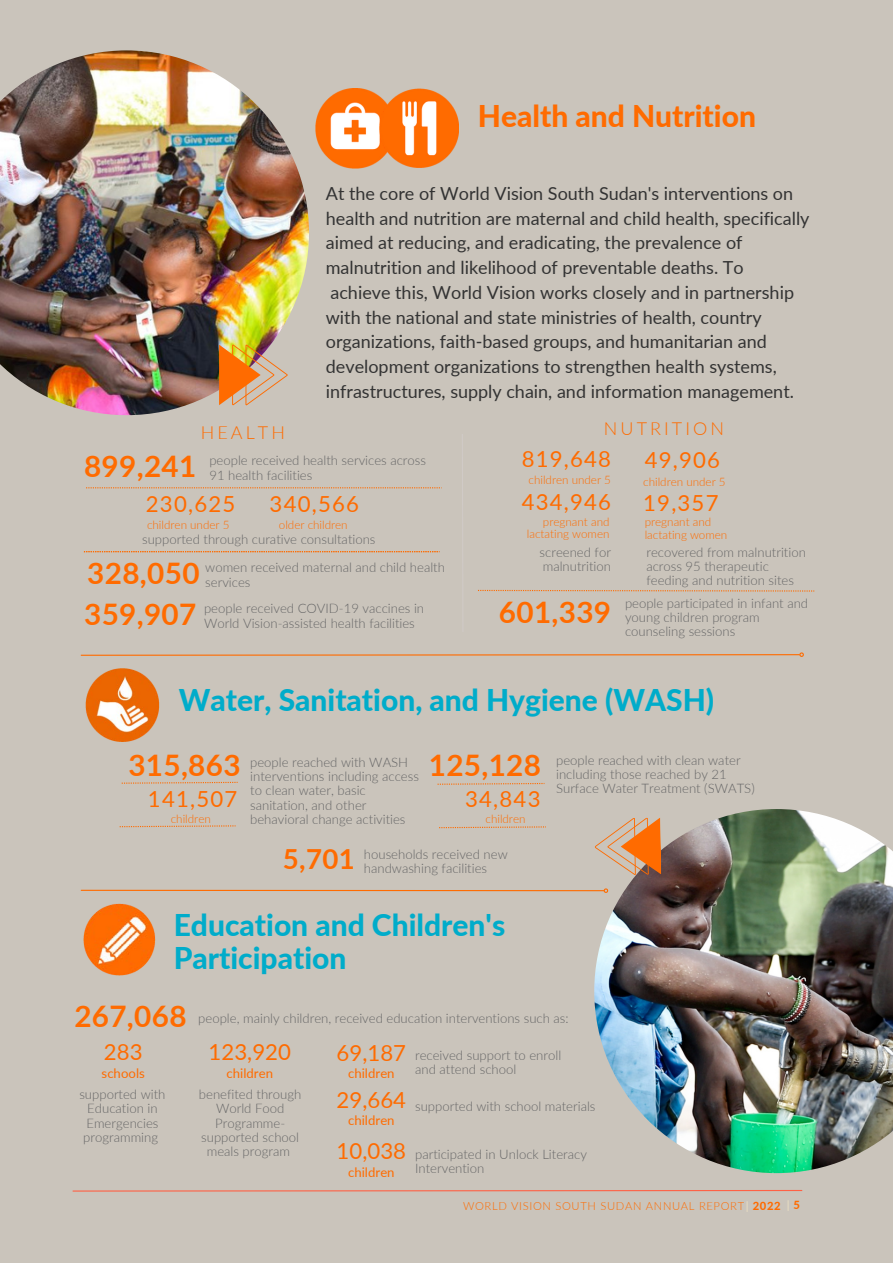
<style>
.page{position:relative;width:893px;height:1264px;background:#fff}
.page>*{position:absolute;margin:0;border:0;box-sizing:border-box;transform-origin:0 0}
.t1{font:800 30px/33.8px "Lato";color:#00acca}
.t2{font:800 30px "Lato";color:#ff6b00}
.t3{font:700 29.7px "Lato";letter-spacing:.01em;color:#ff6b00}
.t4{font:22.2px "Lato";letter-spacing:.055em;color:#ff6b00}
.t5{font:18px/24.8px "Lato";color:#333}
.t6{font:300 18px "Lato";letter-spacing:.17em;color:#ff6b00}
.t7{font:300 13.2px/14.2px "Lato";color:#666}
.t8{font:13.2px "Lato";letter-spacing:.005em;color:#ff6b00}
.t9{font:300 11.7px/12.6px "Lato";color:#ff6b00;text-align:right}
.t10{font:300 11.25px "Lato";letter-spacing:.06em;color:#ff6b00}
.s1{font-weight:700;font-size:27.6px;color:#ff6b00}
.s2{font-weight:400;color:#ff6b00}
.s3{font-weight:800;color:#e2d8c1}
.s4{font-weight:800}
</style>
<div class="page">
<div style="left:0;top:0;width:892px;height:1262px;background:#cac4bb"></div>
<img style="left:0;top:50px;width:309px;height:365px">
<hr style="left:81px;top:889px;width:522px;height:2px;background:#ff6b00">
<img style="left:594px;top:809px;width:298px;height:364px">
<img style="left:315px;top:89px;width:65px;height:79px">
<img style="left:380px;top:89px;width:78px;height:79px">
<svg style="left:80px;top:652px;width:724px;height:5px"></svg>
<img style="left:85px;top:668px;width:74px;height:73px">
<img style="left:84px;top:903px;width:72px;height:72px">
<svg style="left:462px;top:457px;width:1px;height:48px"></svg>
<svg style="left:86px;top:487px;width:354px;height:1px"></svg>
<svg style="left:478px;top:590px;width:336px;height:1px"></svg>
<svg style="left:84px;top:551px;width:355px;height:1px"></svg>
<svg style="left:122px;top:781px;width:116px;height:2px"></svg>
<svg style="left:120px;top:825px;width:115px;height:2px"></svg>
<svg style="left:437px;top:783px;width:107px;height:1px"></svg>
<svg style="left:439px;top:826px;width:107px;height:2px"></svg>
<svg style="left:219px;top:344px;width:69px;height:61px"></svg>
<svg style="left:594px;top:817px;width:67px;height:58px"></svg>
<svg style="left:72px;top:1190px;width:730px;height:2px"></svg>
<h1 class="t2" style="left:478px;top:98px;width:279px">Health and Nutrition</h1>
<p class="t5" style="left:326px;top:180px;width:485px">At the core of World Vision South Sudan's interventions on health and nutrition are maternal and child health, specifically aimed at reducing, and eradicating, the prevalence of malnutrition and likelihood of preventable deaths. To<br>achieve this, World Vision works closely and in partnership with the national and state ministries of health, country organizations, faith-based groups, and humanitarian and development organizations to strengthen health systems, infrastructures, supply chain, and information management.</p>
<h2 class="t3" style="left:84px;top:447px;width:114px">899,241</h2>
<h3 class="t6" style="left:201px;top:421px;width:86px">HEALTH</h3>
<h3 class="t6" style="left:604px;top:417px;width:121px">NUTRITION</h3>
<p class="t7" style="left:209px;top:453px;width:218px">people received health services across<br>91 health facilities</p>
<h3 class="t4" style="left:521px;top:445px;width:91px">819,648</h3>
<p class="t9" style="left:528px;top:473px;width:84px">children under 5</p>
<h3 class="t4" style="left:644px;top:446px;width:77px">49,906</h3>
<p class="t9" style="left:643px;top:474px;width:84px">children under 5</p>
<h3 class="t4" style="left:146px;top:490px;width:91px">230,625</h3>
<p class="t7" style="left:142px;top:531px;width:235px">supported through curative consultations</p>
<h3 class="t4" style="left:269px;top:490px;width:91px">340,566</h3>
<p class="t9" style="left:147px;top:517px;width:84px">children under 5</p>
<p class="t9" style="left:279px;top:518px;width:70px">older children</p>
<h2 class="t3" style="left:87px;top:554px;width:114px">328,050</h2>
<p class="t7" style="left:205px;top:560px;width:241px">women received maternal and child health</p>
<p class="t7" style="left:204px;top:568px;width:221px;line-height:26.7px">services<br>people received COVID-19 vaccines in</p>
<h2 class="t3" style="left:84px;top:595px;width:114px">359,907</h2>
<p class="t7" style="left:204px;top:615px;width:212px">World Vision-assisted health facilities</p>
<h3 class="t4" style="left:521px;top:488px;width:91px">434,946</h3>
<h3 class="t4" style="left:643px;top:489px;width:77px">19,357</h3>
<p class="t9" style="left:527px;top:515px;width:84px">pregnant and lactating women</p>
<p class="t9" style="left:644px;top:515px;width:84px;text-align:left">pregnant and lactating women</p>
<p class="t7" style="left:539px;top:544px;width:73px">screened for malnutrition</p>
<p class="t7" style="left:646px;top:544px;width:161px">recovered from malnutrition across 95 therapeutic feeding and nutrition sites</p>
<h2 class="t3" style="left:499px;top:594px;width:114px">601,339</h2>
<p class="t7" style="left:625px;top:595px;width:185px">people participated in infant and young children program counseling sessions</p>
<h1 class="t1" style="left:179px;top:682px;width:536px">Water, Sanitation, and Hygiene (WASH)</h1>
<h2 class="t3" style="left:128px;top:746px;width:114px">315,863</h2>
<h3 class="t4" style="left:148px;top:784px;width:91px">141,507</h3>
<p class="t9" style="left:171px;top:812px;width:42px">children</p>
<p class="t7" style="left:250px;top:754px;width:170px">people reached with WASH interventions including access to clean water, basic sanitation, and other behavioral change activities</p>
<h2 class="t3" style="left:429px;top:746px;width:114px">125,128</h2>
<p class="t9" style="left:485px;top:812px;width:42px">children</p>
<h3 class="t4" style="left:465px;top:784px;width:77px">34,843</h3>
<p class="t7" style="left:364px;top:846px;width:145px;text-indent:-81px"><span class="s1">5,701</span> households received new handwashing facilities</p>
<p class="t7" style="left:556px;top:752px;width:200px">people reached with clean water including those reached by 21<br>Surface Water Treatment (SWATS)</p>
<h1 class="t1" style="left:174px;top:907px;width:333px">Education and Children's<br>Participation</h1>
<h2 class="t3" style="left:74px;top:997px;width:114px">267,068</h2>
<p class="t7" style="left:198px;top:1010px;width:372px">people, mainly children, received education interventions such as:</p>
<h3 class="t4" style="left:104px;top:1038px;width:40px">283</h3>
<p class="t8" style="left:102px;top:1064px;width:45px">schools</p>
<p class="t7" style="left:79px;top:1086px;width:87px;text-align:center">supported with<br>Education in<br>Emergencies programming</p>
<h3 class="t4" style="left:208px;top:1038px;width:84px">123,920</h3>
<p class="t8" style="left:226px;top:1064px;width:48px">children</p>
<p class="t7" style="left:199px;top:1086px;width:104px;text-align:center">benefited through<br>World Food<br>Programme&shy;supported school meals program</p>
<h3 class="t4" style="left:336px;top:1038px;width:71px">69,187</h3>
<p class="t8" style="left:348px;top:1064px;width:48px">children</p>
<p class="t7" style="left:348px;top:1099px;width:249px;line-height:13.5px;text-indent:-11px"><sup>29,664</sup> supported with school materials <span class="s2">children</span></p>
<p class="t7" style="left:415px;top:1146px;width:173px">participated in Unlock Literacy<br>Intervention</p>
<p class="t7" style="left:415px;top:1047px;width:148px">received support to enroll and attend school</p>
<h3 class="t4" style="left:336px;top:1137px;width:71px">10,038</h3>
<p class="t8" style="left:348px;top:1163px;width:48px">children</p>
<p class="t10" style="left:463px;top:1198px;width:338px">WORLD VISION SOUTH SUDAN ANNUAL REPORT<span class="s3">|</span> <span class="s4">2022</span> <span class="s3">|</span> <span class="s4">5</span></p>
</div>
